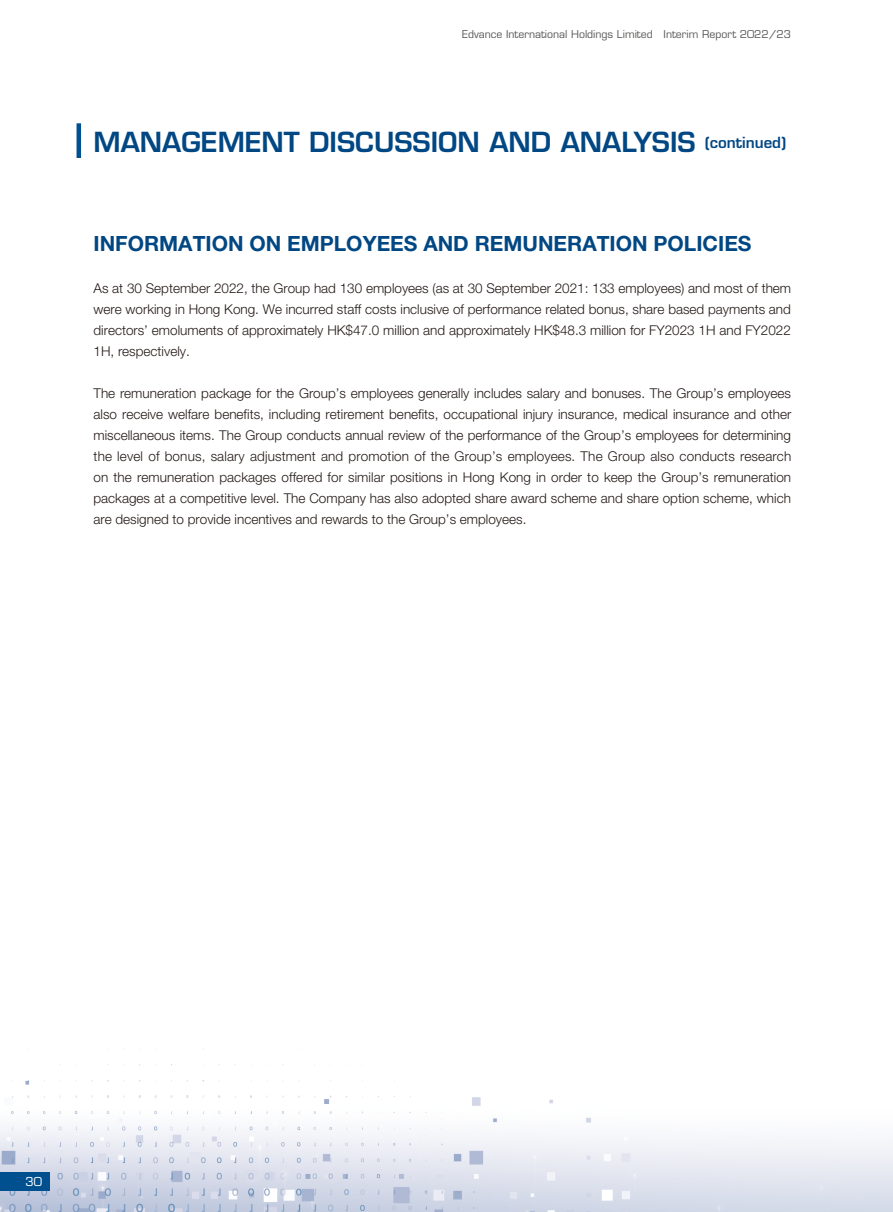
<style>
.page{position:relative;width:893px;height:1212px;background:#fff}
.page>*{position:absolute;margin:0;border:0;box-sizing:border-box;transform-origin:0 0}
.t1{font:600 27px "Eurostile LT Std";color:#004783}
.t2{font:700 21px "Helvetica Neue LT Std";color:#004783}
.t3{font:300 13.5px/21px "Helvetica Neue LT Std";color:#231916;text-align:justify}
.t4{font:12px "Eurostile LT Std";color:#fff}
.t5{font:10.5px "Eurostile LT Std";color:#595857}
.s1{font-size:15px}
</style>
<div class="page">
<img style="left:0;top:123px;width:893px;height:1089px">
<div style="left:0;top:1172px;width:50px;height:18px;background:#00508f"></div>
<hr style="left:77px;top:123px;width:4px;height:35px;background:#00508f">
<p class="t5" style="left:462px;top:28px;width:330px">Edvance International Holdings Limited Interim Report 2022/23</p>
<h1 class="t1" style="left:94px;top:125px;width:694px">MANAGEMENT DISCUSSION AND ANALYSIS <span class="s1">(continued)</span></h1>
<h2 class="t2" style="left:94px;top:231px;width:659px">INFORMATION ON EMPLOYEES AND REMUNERATION POLICIES</h2>
<p class="t3" style="left:94px;top:278px;width:699px">As at 30 September 2022, the Group had 130 employees (as at 30 September 2021: 133 employees) and most of them were working in Hong Kong. We incurred staff costs inclusive of performance related bonus, share based payments and directors’ emoluments of approximately HK$47.0 million and approximately HK$48.3 million for FY2023 1H and FY2022<br>1H, respectively.</p>
<p class="t3" style="left:94px;top:383px;width:699px">The remuneration package for the Group’s employees generally includes salary and bonuses. The Group’s employees also receive welfare benefits, including retirement benefits, occupational injury insurance, medical insurance and other miscellaneous items. The Group conducts annual review of the performance of the Group’s employees for determining the level of bonus, salary adjustment and promotion of the Group’s employees. The Group also conducts research on the remuneration packages offered for similar positions in Hong Kong in order to keep the Group’s remuneration packages at a competitive level. The Company has also adopted share award scheme and share option scheme, which are designed to provide incentives and rewards to the Group’s employees.</p>
<p class="t4" style="left:26px;top:1174px;width:18px">30</p>
</div>
